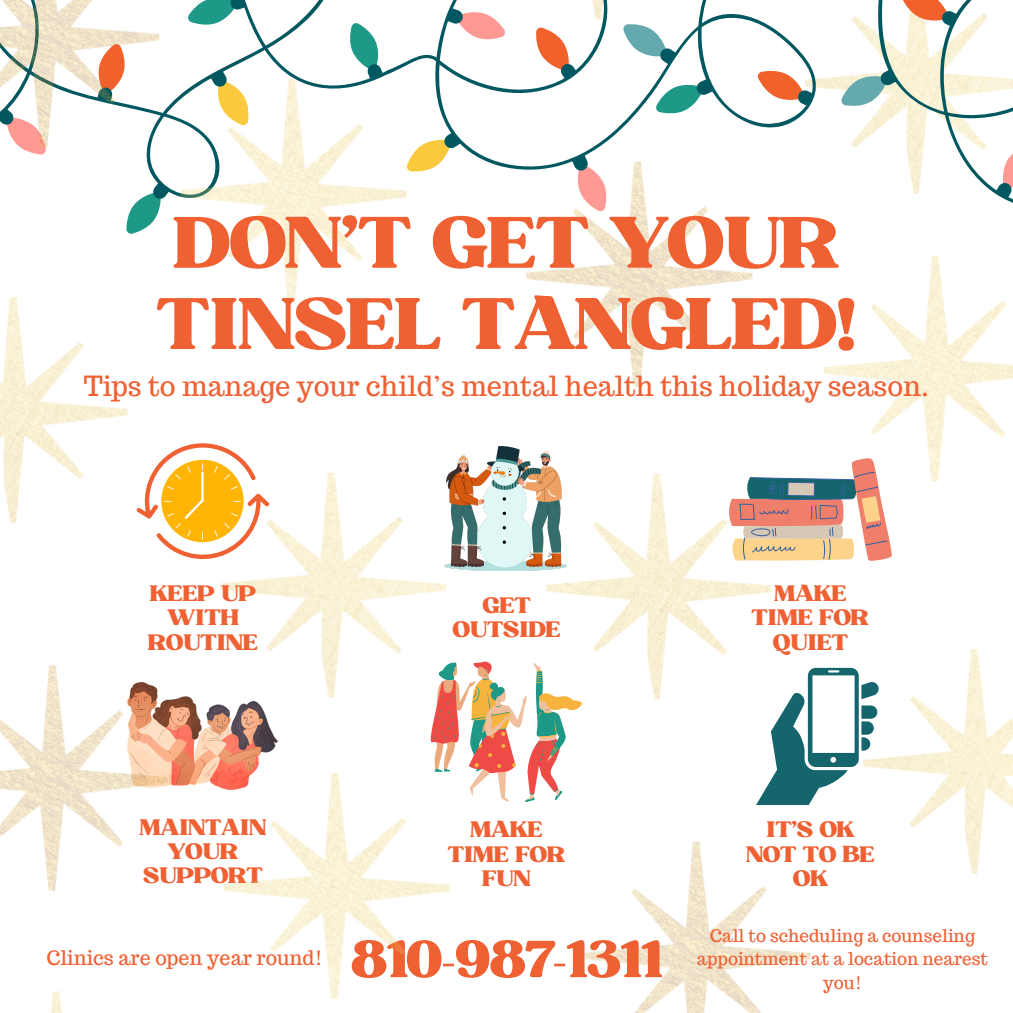
<style>
.page{position:relative;width:1013px;height:1013px;background:#fff}
.page>*{position:absolute;margin:0;border:0;box-sizing:border-box;transform-origin:0 0}
.t1{font:70.25px/81.2px "Bugaki";letter-spacing:-.045em;color:#ef6033}
.t2{font:51.5px "Bugaki";letter-spacing:-.045em;color:#ef6033}
.t3{font:27.12px "Trocchi";color:#ef6033}
.t4{font:21.5px/24.4px "Bugaki";letter-spacing:-.045em;color:#ef6033;text-align:center}
.t5{font:19.75px "Trocchi";color:#ef6033}
.t6{font:17.12px/23.5px "Trocchi";color:#ef6033;text-align:center}
</style>
<div class="page">
<img style="left:547px;top:387px;width:465px;height:625px">
<img style="left:526px;top:241px;width:486px;height:146px">
<svg style="left:437px;top:0;width:575px;height:241px"></svg>
<svg style="left:995px;top:143px;width:17px;height:56px"></svg>
<svg style="left:900px;top:0;width:58px;height:27px"></svg>
<svg style="left:840px;top:69px;width:57px;height:39px"></svg>
<svg style="left:655px;top:79px;width:58px;height:37px"></svg>
<svg style="left:756px;top:69px;width:58px;height:38px"></svg>
<svg style="left:621px;top:24px;width:55px;height:41px"></svg>
<svg style="left:571px;top:154px;width:37px;height:58px"></svg>
<svg style="left:535px;top:27px;width:42px;height:54px"></svg>
<svg style="left:447px;top:8px;width:60px;height:33px"></svg>
<svg style="left:445px;top:131px;width:16px;height:42px"></svg>
<img style="left:445px;top:447px;width:122px;height:123px">
<svg style="left:445px;top:661px;width:137px;height:141px"></svg>
<svg style="left:756px;top:668px;width:123px;height:136px"></svg>
<svg style="left:727px;top:457px;width:166px;height:104px"></svg>
<img style="left:0;top:80px;width:445px;height:693px">
<img style="left:0;top:773px;width:488px;height:239px">
<img style="left:0;top:0;width:437px;height:148px">
<p class="t1" style="left:155px;top:205px;width:704px">DON’T GET YOUR<br>TINSEL TANGLED!</p>
<p class="t3" style="left:84px;top:368px;width:846px">Tips to manage your child’s mental health this holiday season.</p>
<p class="t4" style="left:147px;top:582px;width:112px">KEEP UP<br>WITH<br>ROUTINE</p>
<p class="t4" style="left:452px;top:594px;width:110px">GET<br>OUTSIDE</p>
<p class="t4" style="left:751px;top:582px;width:120px">MAKE<br>TIME FOR<br>QUIET</p>
<p class="t4" style="left:139px;top:815px;width:129px">MAINTAIN<br>YOUR<br>SUPPORT</p>
<p class="t4" style="left:447px;top:818px;width:120px">MAKE<br>TIME FOR<br>FUN</p>
<p class="t4" style="left:745px;top:818px;width:131px">IT’S OK<br>NOT TO BE<br>OK</p>
<p class="t5" style="left:47px;top:945px;width:277px">Clinics are open year round!</p>
<p class="t2" style="left:350px;top:926px;width:315px">810-987-1311</p>
<p class="t6" style="left:697px;top:923px;width:293px">Call to scheduling a counseling appointment at a location nearest you!</p>
</div>
